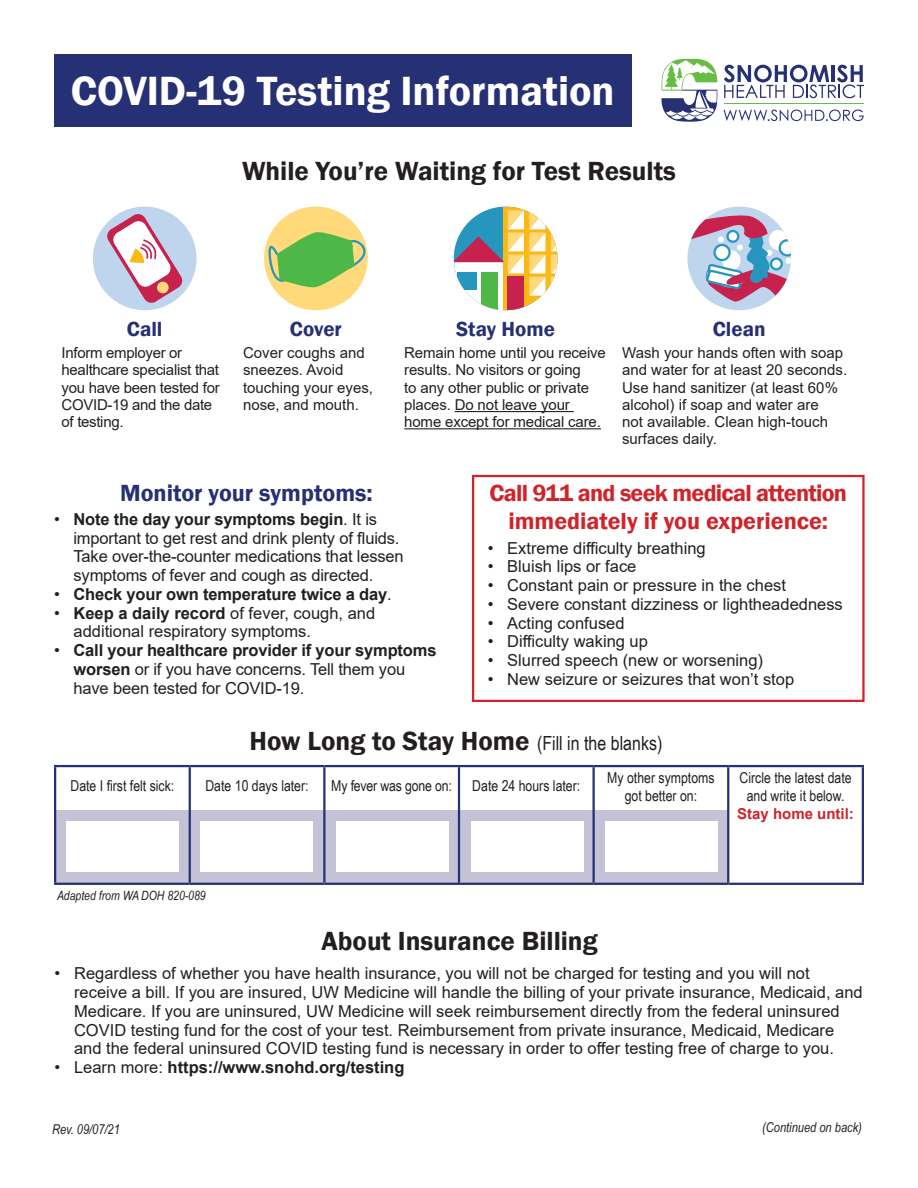
<style>
.page{position:relative;width:918px;height:1188px;background:#fff}
.page>*{position:absolute;margin:0;border:0;box-sizing:border-box;transform-origin:0 0}
.t1{font:600 42px "Franklin Gothic";color:#fff}
.t2{font:600 27px "Franklin Gothic";color:#231f20}
.t3{font:600 24px/28.8px "Franklin Gothic";letter-spacing:-.025em;color:#d1232a;text-align:center}
.t4{font:600 24px "Franklin Gothic";color:#263074}
.t5{font:600 21px "Franklin Gothic";color:#263074}
.t6{font:16.5px/18.8px "Arial";color:#231f20}
.t7{font:700 16.5px "Arial";letter-spacing:-.01em;color:#231f20}
.t8{font:15px/17.2px "Arial";letter-spacing:-.01em;color:#231f20}
.t9{font:15px/18px "Arial Narrow";color:#231f20;text-align:center}
.t10{font:700 15px "Arial";color:#d1232a}
.t11{font:italic 13.5px "Arial Narrow";color:#231f20}
.t12{font:italic 12.75px "Arial Narrow";color:#231f20}
.s1{font-weight:700}
.s2{font-weight:400}
.s3{font-family:"Arial Narrow";font-weight:400;font-size:19.5px}
</style>
<div class="page">
<div style="left:54px;top:54px;width:578px;height:72px;background:#263074"></div>
<svg style="left:724px;top:65px;width:140px;height:33px"></svg>
<svg style="left:724px;top:110px;width:140px;height:11px"></svg>
<hr style="left:724px;top:103px;width:140px;height:1px;background:#66bc45">
<svg style="left:662px;top:59px;width:55px;height:63px"></svg>
<div style="left:472px;top:475px;width:393px;height:227px;border:2px solid #d1232a"></div>
<div style="left:93px;top:207px;width:104px;height:103px;background:#bfd4ed;border-radius:50%"></div>
<svg style="left:106px;top:213px;width:77px;height:91px"></svg>
<div style="left:481px;top:272px;width:17px;height:38px;background:#4db847"></div>
<svg style="left:504px;top:207px;width:47px;height:103px"></svg>
<svg style="left:551px;top:233px;width:6px;height:51px"></svg>
<div style="left:508px;top:277px;width:16px;height:33px;background:#c7214d"></div>
<svg style="left:454px;top:210px;width:91px;height:86px"></svg>
<svg style="left:688px;top:211px;width:103px;height:99px"></svg>
<div style="left:264px;top:207px;width:104px;height:103px;background:#ffd97a;border-radius:50%"></div>
<svg style="left:268px;top:231px;width:100px;height:57px"></svg>
<hr style="left:455px;top:411px;width:119px;height:1px;background:#231f20">
<hr style="left:404px;top:428px;width:197px;height:1px;background:#231f20">
<div style="left:54px;top:810px;width:675px;height:72px;background:#c3c2d7"></div>
<div style="left:605px;top:821px;width:113px;height:50px;background:#fff"></div>
<div style="left:471px;top:821px;width:113px;height:50px;background:#fff"></div>
<div style="left:336px;top:821px;width:112px;height:50px;background:#fff"></div>
<div style="left:200px;top:821px;width:113px;height:50px;background:#fff"></div>
<div style="left:66px;top:821px;width:113px;height:50px;background:#fff"></div>
<hr style="left:54px;top:767px;width:2px;height:116px;background:#263074">
<hr style="left:54px;top:765px;width:136px;height:2px;background:#263074">
<hr style="left:190px;top:765px;width:134px;height:2px;background:#263074">
<hr style="left:324px;top:765px;width:135px;height:2px;background:#263074">
<hr style="left:459px;top:765px;width:135px;height:2px;background:#263074">
<hr style="left:594px;top:765px;width:134px;height:2px;background:#263074">
<hr style="left:728px;top:765px;width:136px;height:2px;background:#263074">
<hr style="left:189px;top:767px;width:2px;height:116px;background:#263074">
<hr style="left:323px;top:767px;width:3px;height:116px;background:#263074">
<hr style="left:458px;top:767px;width:2px;height:116px;background:#263074">
<hr style="left:592px;top:767px;width:3px;height:116px;background:#263074">
<hr style="left:727px;top:767px;width:2px;height:116px;background:#263074">
<hr style="left:862px;top:767px;width:2px;height:116px;background:#263074">
<hr style="left:54px;top:883px;width:136px;height:2px;background:#263074">
<hr style="left:190px;top:883px;width:134px;height:2px;background:#263074">
<hr style="left:324px;top:883px;width:135px;height:2px;background:#263074">
<hr style="left:459px;top:883px;width:135px;height:2px;background:#263074">
<hr style="left:594px;top:883px;width:134px;height:2px;background:#263074">
<hr style="left:728px;top:883px;width:136px;height:2px;background:#263074">
<p class="t1" style="left:71px;top:65px;width:545px">COVID-19 Testing Information</p>
<p class="t2" style="left:242px;top:154px;width:436px">While You’re Waiting for Test Results</p>
<p class="t5" style="left:127px;top:316px;width:37px">Call</p>
<p class="t8" style="left:62px;top:344px;width:160px">Inform employer or healthcare specialist that you have been tested for<br>COVID-19 and the date of testing.</p>
<p class="t5" style="left:290px;top:316px;width:53px">Cover</p>
<p class="t8" style="left:243px;top:344px;width:132px">Cover coughs and sneezes. Avoid touching your eyes, nose, and mouth.</p>
<p class="t5" style="left:456px;top:316px;width:100px">Stay Home</p>
<p class="t8" style="left:404px;top:344px;width:203px">Remain home until you receive results. No visitors or going<br>to any other public or private places. Do not leave your home except for medical care.</p>
<p class="t5" style="left:713px;top:316px;width:54px">Clean</p>
<p class="t8" style="left:622px;top:344px;width:227px">Wash your hands often with soap and water for at least 20 seconds.<br>Use hand sanitizer (at least 60% alcohol) if soap and water are<br>not available. Clean high-touch surfaces daily.</p>
<p class="t4" style="left:120px;top:478px;width:254px">Monitor your symptoms:</p>
<p class="t6" style="left:74px;top:510px;width:332px;text-indent:-20px">• <span class="s1">Note the day your symptoms begin</span>. It is important to get rest and drink plenty of fluids.<br>Take over-the-counter medications that lessen symptoms of fever and cough as directed.</p>
<p class="t7" style="left:54px;top:582px;width:339px"><span class="s2">•</span> Check your own temperature twice a day<span class="s2">.</span></p>
<p class="t6" style="left:74px;top:603px;width:303px;text-indent:-20px">• <span class="s1">Keep a daily record</span> of fever, cough, and additional respiratory symptoms.</p>
<p class="t6" style="left:74px;top:641px;width:365px;text-indent:-20px">• <span class="s1">Call your healthcare provider if your symptoms worsen</span> or if you have concerns. Tell them you have been tested for COVID-19.</p>
<p class="t3" style="left:489px;top:479px;width:359px">Call 911 and seek medical attention immediately if you experience:</p>
<p class="t6" style="left:488px;top:538px;width:220px">• Extreme difficulty breathing</p>
<p class="t6" style="left:488px;top:557px;width:150px">• Bluish lips or face</p>
<p class="t6" style="left:488px;top:576px;width:300px">• Constant pain or pressure in the chest</p>
<p class="t6" style="left:488px;top:595px;width:357px">• Severe constant dizziness or lightheadedness</p>
<p class="t6" style="left:488px;top:613px;width:138px">• Acting confused</p>
<p class="t6" style="left:488px;top:632px;width:162px">• Difficulty waking up</p>
<p class="t6" style="left:488px;top:651px;width:277px">• Slurred speech (new or worsening)</p>
<p class="t6" style="left:488px;top:670px;width:308px">• New seizure or seizures that won’t stop</p>
<p class="t2" style="left:250px;top:724px;width:414px">How Long to Stay Home <span class="s3">(Fill in the blanks)</span></p>
<p class="t9" style="left:70px;top:776px;width:105px">Date I first felt sick:</p>
<p class="t9" style="left:205px;top:776px;width:105px">Date 10 days later:</p>
<p class="t9" style="left:331px;top:776px;width:122px">My fever was gone on:</p>
<p class="t9" style="left:472px;top:776px;width:110px">Date 24 hours later:</p>
<p class="t9" style="left:607px;top:768px;width:109px">My other symptoms got better on:</p>
<p class="t9" style="left:739px;top:768px;width:114px">Circle the latest date and write it below.</p>
<p class="t10" style="left:737px;top:803px;width:118px">Stay home until:</p>
<p class="t12" style="left:57px;top:886px;width:150px">Adapted from WA DOH 820-089</p>
<p class="t2" style="left:321px;top:924px;width:278px">About Insurance Billing</p>
<p class="t6" style="left:74px;top:964px;width:790px;text-indent:-20px">• Regardless of whether you have health insurance, you will not be charged for testing and you will not receive a bill. If you are insured, UW Medicine will handle the billing of your private insurance, Medicaid, and Medicare. If you are uninsured, UW Medicine will seek reimbursement directly from the federal uninsured COVID testing fund for the cost of your test. Reimbursement from private insurance, Medicaid, Medicare and the federal uninsured COVID testing fund is necessary in order to offer testing free of charge to you.</p>
<p class="t7" style="left:55px;top:1056px;width:351px"><span class="s2">• Learn more:</span> https://www.snohd.org/testing</p>
<p class="t11" style="left:52px;top:1120px;width:69px">Rev. 09/07/21</p>
<p class="t11" style="left:762px;top:1118px;width:101px">(Continued on back)</p>
</div>
